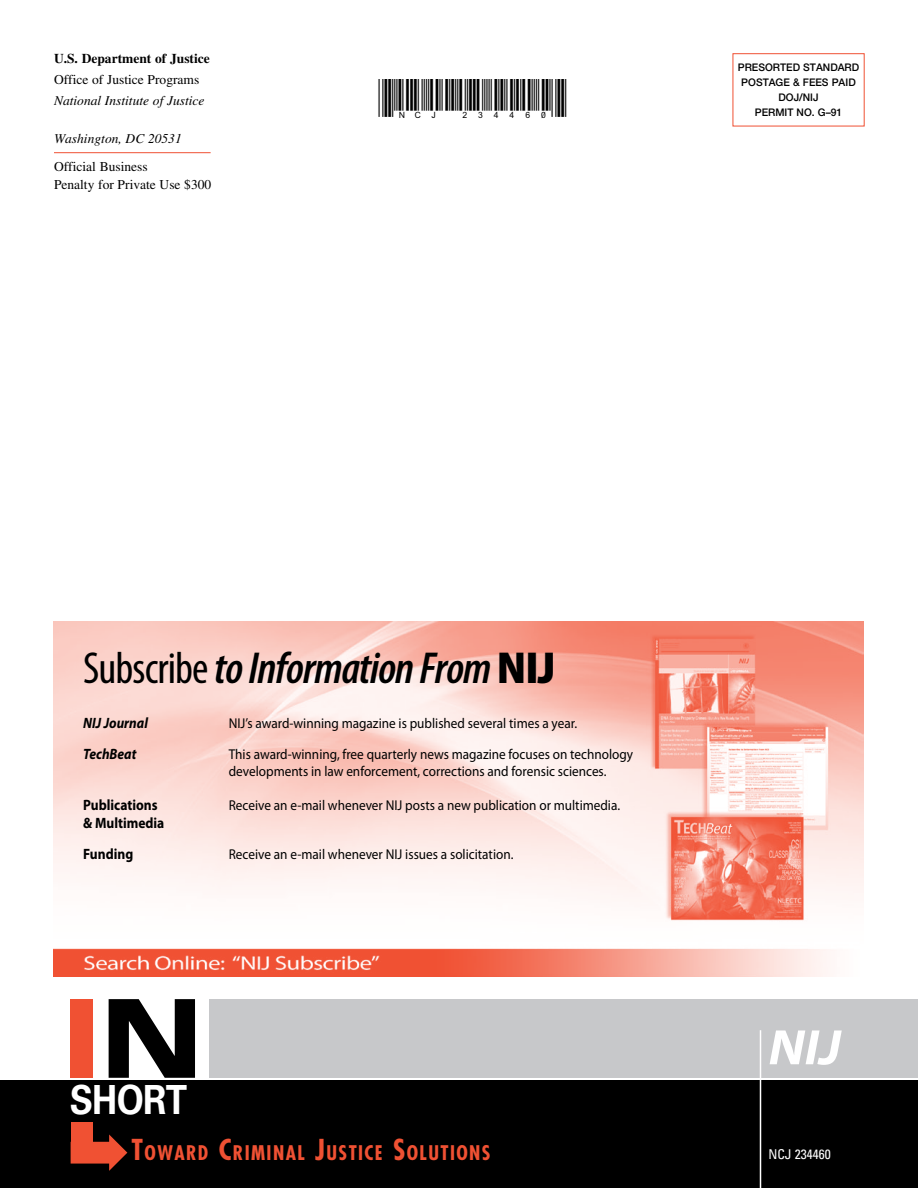
<style>
.page{position:relative;width:918px;height:1188px;background:#fff}
.page>*{position:absolute;margin:0;border:0;box-sizing:border-box;transform-origin:0 0}
.t1{font:900 expanded 108.9px "Univers LT Std";color:#f05133}
.t2{font:italic 600 condensed 45px "Myriad Pro";letter-spacing:-.02em;color:#000}
.t3{font:700 40.05px "Univers LT Std";letter-spacing:-.02em;color:#fff;scale:.87 1}
.t4{font:700 condensed 19.65px "Futura Std";letter-spacing:.07em;color:#f05133}
.t5{font:19.5px "CB39 H1 N";color:#000}
.t6{font:700 15px/31.5px "Myriad Pro";color:#000;scale:.9 1}
.t7{font:italic 700 15px "Myriad Pro";color:#000;scale:.9 1}
.t8{font:14.25px/17.1px "Myriad Pro";color:#000;scale:.93 1}
.t9{font:13.5px/17.7px "Times LT Std";color:#000}
.t10{font:italic 13.5px "Times LT Std";color:#000}
.t11{font:700 13.5px "Times LT Std";color:#000}
.t12{font:condensed 13.5px "Univers LT Std";color:#fff}
.t13{font:500 10.5px/15px "Helvetica Neue LT Std";color:#000;text-align:center}
.s1{font-weight:400;font-style:normal}
.s2{font-weight:900;font-style:normal;font-stretch:semi-condensed}
.s3{color:#000}
.s4{font-size:28.05px}
</style>
<div class="page">
<hr style="left:54px;top:152px;width:157px;height:1px;background:#f05133">
<div style="left:733px;top:53px;width:132px;height:73px;border:1px solid #f05133"></div>
<img style="left:53px;top:622px;width:811px;height:354px">
<div style="left:210px;top:999px;width:708px;height:78px;background:#c7c8ca"></div>
<div style="left:0;top:1080px;width:918px;height:108px;background:#000"></div>
<svg style="left:770px;top:1030px;width:72px;height:35px"></svg>
<hr style="left:760px;top:1030px;width:1px;height:158px;background:#fff">
<svg style="left:71px;top:1135px;width:56px;height:36px"></svg>
<div style="left:71px;top:1122px;width:21px;height:36px;background:#f05133"></div>
<p class="t11" style="left:54px;top:51px;width:157px">U.S. Department of Justice</p>
<p class="t9" style="left:54px;top:71px;width:147px">Office of Justice Programs</p>
<p class="t10" style="left:54px;top:93px;width:152px">National Institute of Justice</p>
<p class="t10" style="left:54px;top:132px;width:129px">Washington, DC 20531</p>
<p class="t9" style="left:54px;top:158px;width:159px">Official Business<br>Penalty for Private Use $300</p>
<p class="t5" style="left:378px;top:100px;width:190px">*NCJ~234460*</p>
<p class="t13" style="left:738px;top:60px;width:123px">PRESORTED STANDARD<br>POSTAGE &amp; FEES PAID<br>DOJ/NIJ<br>PERmIT NO. G–91</p>
<p class="t2" style="left:83px;top:644px;width:474px"><span class="s1">Subscribe</span> to Information From <span class="s2">NIJ</span></p>
<p class="t7" style="left:83px;top:714px;width:73px">NIJ Journal</p>
<p class="t8" style="left:229px;top:715px;width:376px">NIJ’s award-winning magazine is published several times a year.</p>
<p class="t7" style="left:83px;top:746px;width:61px">TechBeat</p>
<p class="t8" style="left:229px;top:746px;width:436px">This award-winning, free quarterly news magazine focuses on technology developments in law enforcement, corrections and forensic sciences.</p>
<p class="t6" style="left:83px;top:789px;width:84px">Publications</p>
<p class="t8" style="left:229px;top:796px;width:422px">Receive an e-mail whenever NIJ posts a new publication or multimedia.</p>
<p class="t6" style="left:83px;top:807px;width:92px">&amp; Multimedia<br>Funding</p>
<p class="t8" style="left:229px;top:846px;width:308px">Receive an e-mail whenever NIJ issues a solicitation.</p>
<p class="t1" style="left:61px;top:976px;width:145px">I<span class="s3">N</span></p>
<p class="t3" style="left:70px;top:1077px;width:136px">SHORT</p>
<p class="t4" style="left:131px;top:1140px;width:361px"><span class="s4">T</span>OWARD <span class="s4">C</span>RIMINAL <span class="s4">J</span>USTICE <span class="s4">S</span>OLUTIONS</p>
<p class="t12" style="left:768px;top:1146px;width:64px">NCJ 234460</p>
</div>
